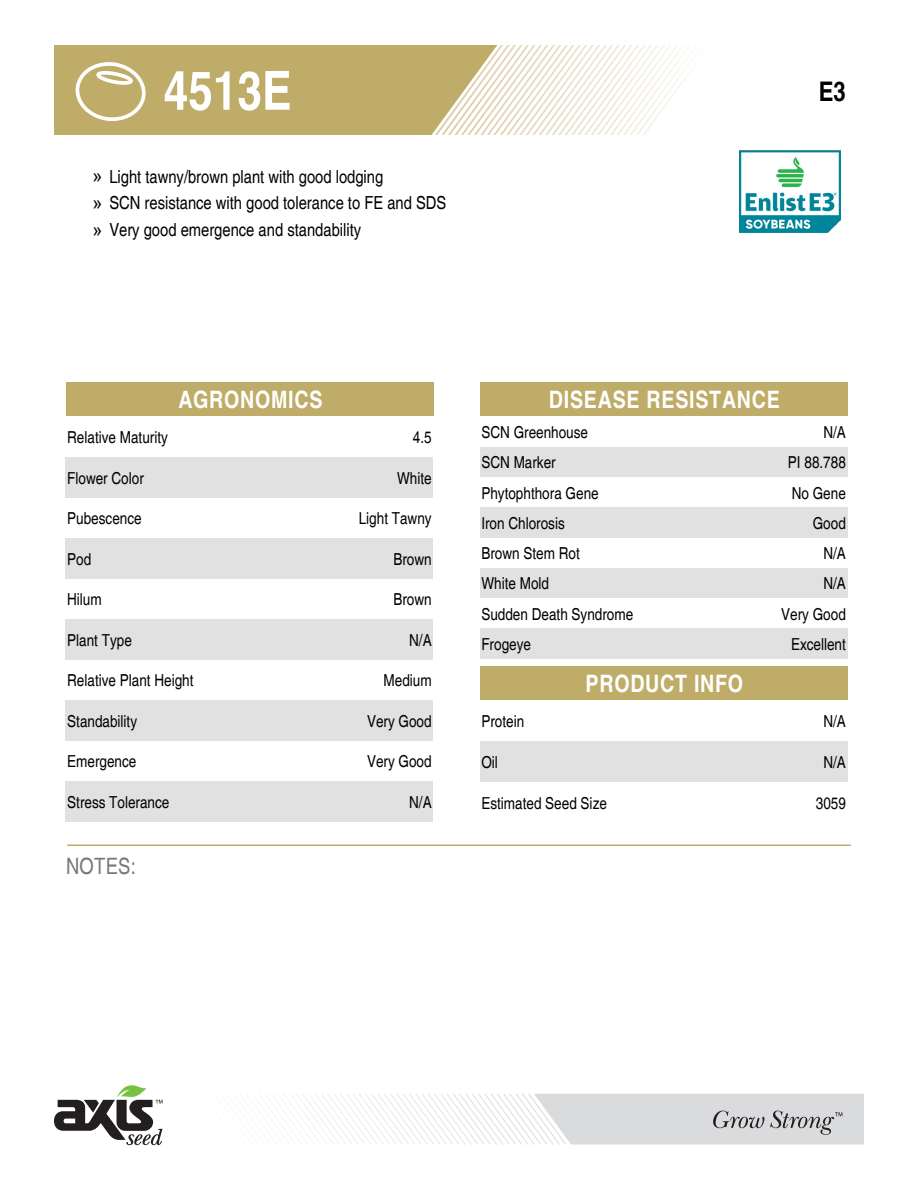
<style>
.page{position:relative;width:918px;height:1188px;background:#fff}
.page>*{position:absolute;margin:0;border:0;box-sizing:border-box;transform-origin:0 0}
.t1{font:700 54px "Helvetica Narrow";color:#fff}
.t2{font:700 27px "Helvetica Narrow";color:#000}
.t3{font:700 condensed 24px "Helvetica";letter-spacing:.03em;color:#fff}
.t4{font:condensed 22.5px "Helvetica";letter-spacing:.01em;color:#76787b}
.t5{font:18px/26.7px "Helvetica Narrow";color:#000}
.t6{font:16.5px "Helvetica Narrow";color:#000}
.s1{font-family:"Arial"}
</style>
<div class="page">
<div style="left:67px;top:382px;width:367px;height:34px;background:#beac68"></div>
<div style="left:481px;top:382px;width:367px;height:34px;background:#beac68"></div>
<div style="left:481px;top:666px;width:367px;height:34px;background:#beac68"></div>
<svg style="left:279px;top:1094px;width:585px;height:51px"></svg>
<hr style="left:67px;top:844px;width:784px;height:2px;background:#beac68">
<svg style="left:54px;top:1085px;width:109px;height:60px"></svg>
<svg style="left:54px;top:45px;width:629px;height:90px"></svg>
<div style="left:66px;top:458px;width:367px;height:40px;background:#e1e1e1"></div>
<div style="left:66px;top:538px;width:367px;height:41px;background:#e1e1e1"></div>
<div style="left:66px;top:620px;width:367px;height:40px;background:#e1e1e1"></div>
<div style="left:66px;top:700px;width:367px;height:41px;background:#e1e1e1"></div>
<div style="left:66px;top:782px;width:367px;height:40px;background:#e1e1e1"></div>
<div style="left:480px;top:741px;width:367px;height:41px;background:#e1e1e1"></div>
<div style="left:480px;top:447px;width:367px;height:30px;background:#e1e1e1"></div>
<div style="left:480px;top:508px;width:367px;height:30px;background:#e1e1e1"></div>
<div style="left:480px;top:568px;width:367px;height:30px;background:#e1e1e1"></div>
<div style="left:480px;top:629px;width:367px;height:30px;background:#e1e1e1"></div>
<img style="left:740px;top:151px;width:100px;height:82px">
<p class="t1" style="left:164px;top:58px;width:130px">4513E</p>
<p class="t2" style="left:819px;top:75px;width:29px">E3</p>
<p class="t5" style="left:93px;top:163px;width:355px"><span class="s1">»</span> Light tawny/brown plant with good lodging<br><span class="s1">»</span> SCN resistance with good tolerance to FE and SDS <span class="s1">»</span> Very good emergence and standability</p>
<h3 class="t3" style="left:178px;top:385px;width:146px">AGRONOMICS</h3>
<h3 class="t3" style="left:549px;top:385px;width:232px">DISEASE RESISTANCE</h3>
<p class="t6" style="left:67px;top:428px;width:102px">Relative Maturity</p>
<p class="t6" style="left:413px;top:428px;width:20px">4.5</p>
<p class="t6" style="left:67px;top:468px;width:78px">Flower Color</p>
<p class="t6" style="left:397px;top:468px;width:36px">White</p>
<p class="t6" style="left:67px;top:509px;width:76px">Pubescence</p>
<p class="t6" style="left:359px;top:509px;width:74px">Light Tawny</p>
<p class="t6" style="left:67px;top:549px;width:26px">Pod</p>
<p class="t6" style="left:393px;top:549px;width:40px">Brown</p>
<p class="t6" style="left:67px;top:590px;width:36px">Hilum</p>
<p class="t6" style="left:393px;top:590px;width:40px">Brown</p>
<p class="t6" style="left:67px;top:630px;width:66px">Plant Type</p>
<p class="t6" style="left:409px;top:630px;width:24px">N/A</p>
<p class="t6" style="left:67px;top:671px;width:128px">Relative Plant Height</p>
<p class="t6" style="left:384px;top:671px;width:50px">Medium</p>
<p class="t6" style="left:67px;top:711px;width:71px">Standability</p>
<p class="t6" style="left:367px;top:711px;width:66px">Very Good</p>
<p class="t6" style="left:67px;top:752px;width:71px">Emergence</p>
<p class="t6" style="left:367px;top:752px;width:66px">Very Good</p>
<p class="t6" style="left:67px;top:792px;width:104px">Stress Tolerance</p>
<p class="t6" style="left:409px;top:792px;width:24px">N/A</p>
<h3 class="t4" style="left:66px;top:853px;width:71px">NOTES:</h3>
<p class="t6" style="left:481px;top:423px;width:108px">SCN Greenhouse</p>
<p class="t6" style="left:823px;top:423px;width:24px">N/A</p>
<p class="t6" style="left:481px;top:453px;width:76px">SCN Marker</p>
<p class="t6" style="left:788px;top:453px;width:59px">PI 88.788</p>
<p class="t6" style="left:481px;top:483px;width:119px">Phytophthora Gene</p>
<p class="t6" style="left:792px;top:483px;width:56px">No Gene</p>
<p class="t6" style="left:481px;top:513px;width:85px">Iron Chlorosis</p>
<p class="t6" style="left:813px;top:513px;width:35px">Good</p>
<p class="t6" style="left:481px;top:544px;width:100px">Brown Stem Rot</p>
<p class="t6" style="left:823px;top:544px;width:24px">N/A</p>
<p class="t6" style="left:481px;top:574px;width:69px">White Mold</p>
<p class="t6" style="left:823px;top:574px;width:24px">N/A</p>
<p class="t6" style="left:481px;top:604px;width:153px">Sudden Death Syndrome</p>
<p class="t6" style="left:781px;top:604px;width:66px">Very Good</p>
<p class="t6" style="left:481px;top:634px;width:51px">Frogeye</p>
<p class="t6" style="left:791px;top:634px;width:56px">Excellent</p>
<h3 class="t3" style="left:586px;top:669px;width:159px">PRODUCT INFO</h3>
<p class="t6" style="left:481px;top:712px;width:44px">Protein</p>
<p class="t6" style="left:823px;top:712px;width:24px">N/A</p>
<p class="t6" style="left:481px;top:752px;width:18px">Oil</p>
<p class="t6" style="left:823px;top:752px;width:24px">N/A</p>
<p class="t6" style="left:481px;top:793px;width:127px">Estimated Seed Size</p>
<p class="t6" style="left:816px;top:793px;width:32px">3059</p>
</div>
